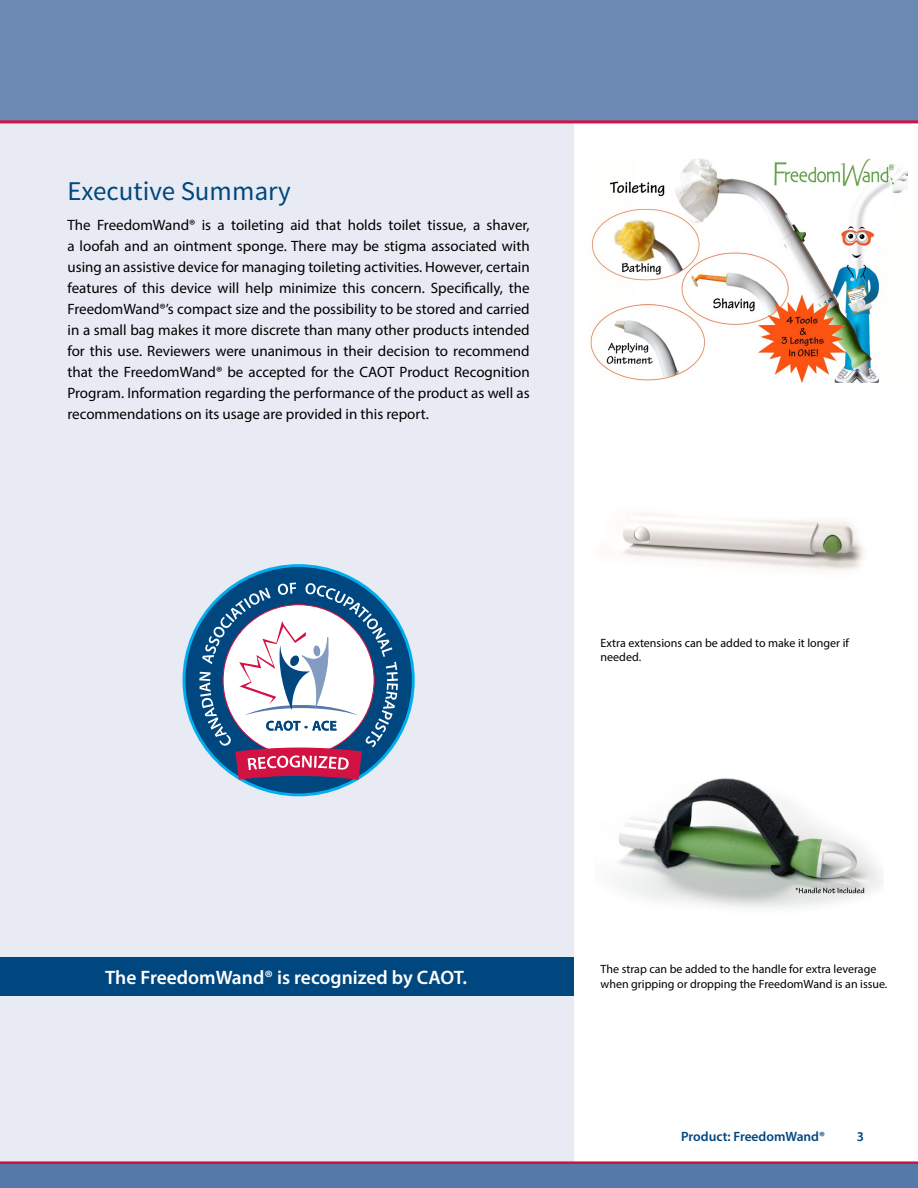
<style>
.page{position:relative;width:918px;height:1188px;background:#fff}
.page>*{position:absolute;margin:0;border:0;box-sizing:border-box;transform-origin:0 0}
.Header_18_pt{font:27px "Source Sans Pro";color:#00467f}
.Header_18_pt-2{font:600 19.5px "Myriad Pro";color:#fff}
.Body_text{font:15px/21px "Myriad Pro";color:#000;text-align:justify}
.t1{font:600 13.5px "Myriad Pro";color:#00467f}
.Body_text-2{font:12px/14.4px "Myriad Pro";color:#000}
</style>
<div class="page">
<div style="left:0;top:78px;width:573px;height:1088px;background:#e8ebf3"></div>
<div style="left:0;top:0;width:918px;height:122px;background:#6c89b4"></div>
<hr style="left:0;top:1161px;width:918px;height:3px;background:#d21242">
<hr style="left:0;top:120px;width:918px;height:3px;background:#d21242">
<svg style="left:184px;top:566px;width:229px;height:229px;background:#00538d"></svg>
<svg style="left:199px;top:583px;width:199px;height:198px;background:#96a0bc"></svg>
<div style="left:0;top:958px;width:573px;height:38px;background:#00467f"></div>
<div style="left:0;top:1164px;width:918px;height:24px;background:#5579a8"></div>
<img style="left:590px;top:158px;width:317px;height:225px">
<img style="left:619px;top:778px;width:263px;height:130px">
<img style="left:622px;top:512px;width:242px;height:59px">
<p class="Header_18_pt" style="left:68px;top:174px;width:225px">Executive Summary</p>
<p class="Body_text" style="left:68px;top:214px;width:464px">The FreedomWand® is a toileting aid that holds toilet tissue, a shaver, a loofah and an ointment sponge. There may be stigma associated with using an assistive device for managing toileting activities. However, certain features of this device will help minimize this concern. Specifically, the FreedomWand®’s compact size and the possibility to be stored and carried in a small bag makes it more discrete than many other products intended for this use. Reviewers were unanimous in their decision to recommend that the FreedomWand® be accepted for the CAOT Product Recognition Program. Information regarding the performance of the product as well as recommendations on its usage are provided in this report.</p>
<p class="Body_text-2" style="left:601px;top:635px;width:250px">Extra extensions can be added to make it longer if needed.</p>
<p class="Header_18_pt-2" style="left:105px;top:965px;width:363px">The FreedomWand® is recognized by CAOT.</p>
<p class="Body_text-2" style="left:601px;top:962px;width:288px">The strap can be added to the handle for extra leverage when gripping or dropping the FreedomWand is an issue.</p>
<p class="t1" style="left:681px;top:1128px;width:145px">Product: FreedomWand®</p>
<p class="t1" style="left:857px;top:1128px;width:9px">3</p>
</div>
